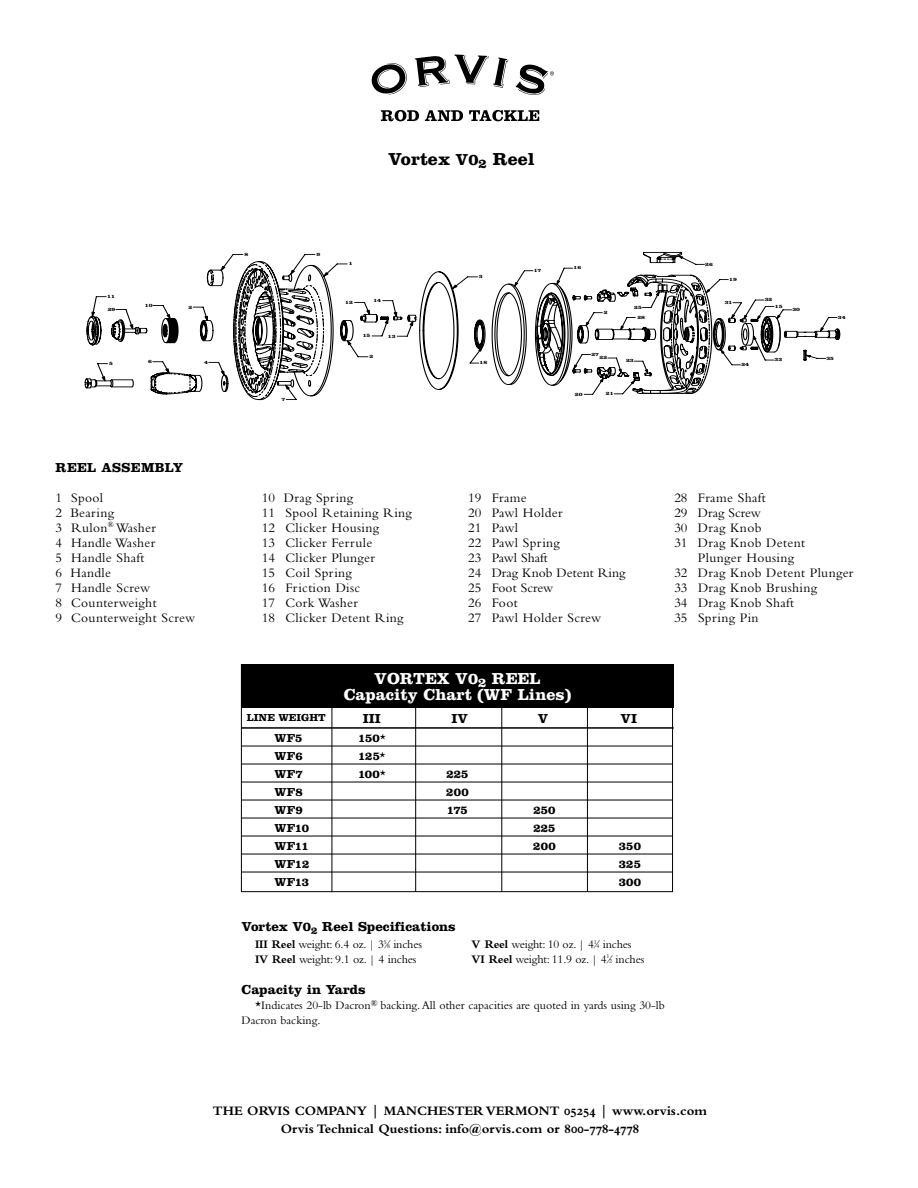
<style>
.page{position:relative;width:918px;height:1188px;background:#fff}
.page>*{position:absolute;margin:0;border:0;box-sizing:border-box;transform-origin:0 0}
.t1{font:700 18px "Clarendon";color:#000}
.t2{font:700 16.5px/16.5px "Clarendon";color:#fff}
.t3{font:13.5px/15px "Bembo";letter-spacing:.025em;color:#000}
.t4{font:13.5px/15px "Bembo";color:#000}
.t5{font:13.5px/18px "Bembo Bold Os F";color:#000;text-align:center}
.t6{font:700 13.5px "Clarendon";color:#000}
.t7{font:12px/14.4px "Bembo";color:#000}
.t8{font:700 12px "Clarendon";letter-spacing:.005em;color:#000}
.t9{font:700 10.5px "Clarendon";color:#000}
.t10{font:700 5.1px/10.1px "Clarendon";color:#000;scale:1.24 1}
.s1{font-size:16.5px}
.s2{font-family:"Bembo";font-weight:400}
.s3{font-weight:700}
.s4{font-size:6px}
</style>
<div class="page">
<svg style="left:516px;top:64px;width:38px;height:31px"></svg>
<svg style="left:415px;top:54px;width:93px;height:34px"></svg>
<svg style="left:372px;top:63px;width:35px;height:32px"></svg>
<svg style="left:381px;top:110px;width:38px;height:11px"></svg>
<svg style="left:425px;top:110px;width:38px;height:11px"></svg>
<svg style="left:469px;top:110px;width:70px;height:11px"></svg>
<svg style="left:92px;top:254px;width:746px;height:141px"></svg>
<svg style="left:820px;top:327px;width:4px;height:5px"></svg>
<svg style="left:805px;top:355px;width:6px;height:3px"></svg>
<svg style="left:776px;top:315px;width:5px;height:4px"></svg>
<svg style="left:366px;top:310px;width:4px;height:5px"></svg>
<svg style="left:347px;top:340px;width:5px;height:5px"></svg>
<svg style="left:101px;top:376px;width:5px;height:5px"></svg>
<svg style="left:151px;top:261px;width:183px;height:139px"></svg>
<svg style="left:129px;top:324px;width:4px;height:5px"></svg>
<svg style="left:91px;top:312px;width:4px;height:5px"></svg>
<svg style="left:380px;top:252px;width:381px;height:142px"></svg>
<hr style="left:332px;top:708px;width:1px;height:184px;background:#000">
<hr style="left:415px;top:706px;width:1px;height:186px;background:#000">
<hr style="left:501px;top:705px;width:1px;height:187px;background:#000">
<div style="left:241px;top:665px;width:433px;height:43px;background:#000"></div>
<hr style="left:587px;top:705px;width:1px;height:187px;background:#000">
<hr style="left:241px;top:727px;width:433px;height:2px;background:#000">
<hr style="left:242px;top:746px;width:431px;height:1px;background:#000">
<hr style="left:242px;top:764px;width:431px;height:1px;background:#000">
<hr style="left:242px;top:782px;width:431px;height:1px;background:#000">
<hr style="left:242px;top:800px;width:431px;height:1px;background:#000">
<hr style="left:242px;top:818px;width:431px;height:1px;background:#000">
<hr style="left:242px;top:836px;width:431px;height:1px;background:#000">
<hr style="left:242px;top:854px;width:431px;height:1px;background:#000">
<hr style="left:242px;top:872px;width:431px;height:1px;background:#000">
<div style="left:241px;top:664px;width:432px;height:228px;border:1px solid #000"></div>
<h1 class="t1" style="left:388px;top:148px;width:148px">Vortex <span class="s1">V0</span><sub>2</sub> Reel</h1>
<p class="t10" style="left:245px;top:249px;width:5px">8</p>
<p class="t10" style="left:317px;top:249px;width:5px">9</p>
<p class="t10" style="left:349px;top:259px;width:5px">1</p>
<p class="t10" style="left:534px;top:265px;width:8px">17</p>
<p class="t10" style="left:574px;top:263px;width:8px">16</p>
<p class="t10" style="left:705px;top:259px;width:8px">26</p>
<p class="t10" style="left:479px;top:272px;width:5px">3</p>
<p class="t10" style="left:729px;top:274px;width:8px">19</p>
<p class="t10" style="left:107px;top:291px;width:8px">11</p>
<p class="t10" style="left:108px;top:304px;width:8px">29</p>
<p class="t10" style="left:145px;top:300px;width:8px">10</p>
<p class="t10" style="left:189px;top:302px;width:5px">2</p>
<p class="t10" style="left:345px;top:297px;width:8px">12</p>
<p class="t10" style="left:373px;top:295px;width:8px">14</p>
<p class="t10" style="left:604px;top:307px;width:5px">2</p>
<p class="t10" style="left:637px;top:302px;width:8px;text-indent:-3px">25<br>28</p>
<p class="t10" style="left:725px;top:297px;width:8px">31</p>
<p class="t10" style="left:765px;top:294px;width:8px">32</p>
<p class="t10" style="left:775px;top:301px;width:8px">15</p>
<p class="t10" style="left:792px;top:304px;width:8px">30</p>
<p class="t10" style="left:838px;top:312px;width:8px">34</p>
<p class="t10" style="left:363px;top:331px;width:8px">15</p>
<p class="t10" style="left:388px;top:331px;width:8px">13</p>
<p class="t10" style="left:109px;top:358px;width:5px">5</p>
<p class="t10" style="left:148px;top:356px;width:5px">6</p>
<p class="t10" style="left:204px;top:357px;width:5px">4</p>
<p class="t10" style="left:370px;top:351px;width:5px">2</p>
<p class="t10" style="left:480px;top:358px;width:8px">18</p>
<p class="t10" style="left:591px;top:349px;width:8px">27</p>
<p class="t10" style="left:600px;top:352px;width:8px">22</p>
<p class="t10" style="left:626px;top:356px;width:8px">23</p>
<p class="t10" style="left:741px;top:359px;width:8px">24</p>
<p class="t10" style="left:775px;top:355px;width:8px">33</p>
<p class="t10" style="left:826px;top:353px;width:8px">35</p>
<p class="t10" style="left:575px;top:389px;width:8px">20</p>
<p class="t10" style="left:606px;top:388px;width:8px">21</p>
<p class="t10" style="left:282px;top:394px;width:5px">7</p>
<p class="t6" style="left:56px;top:459px;width:23px">Reel</p>
<p class="t6" style="left:101px;top:459px;width:23px">Assem</p>
<p class="t6" style="left:155px;top:459px;width:30px">bly</p>
<p class="t3" style="left:56px;top:490px;width:141px">1 Spool<br>2 Bearing<br>3 Rulon<sup>®</sup> Washer<br>4 Handle Washer<br>5 Handle Shaft<br>6 Handle<br>7 Handle Screw<br>8 Counterweight<br>9 Counterweight Screw</p>
<p class="t3" style="left:262px;top:490px;width:152px">10 Drag Spring<br>11 Spool Retaining Ring<br>12 Clicker Housing<br>13 Clicker Ferrule<br>14 Clicker Plunger<br>15 Coil Spring<br>16 Friction Disc<br>17 Cork Washer<br>18 Clicker Detent Ring</p>
<p class="t4" style="left:468px;top:490px;width:159px">19 Frame<br>20 Pawl Holder<br>21 Pawl<br>22 Pawl Spring<br>23 Pawl Shaft<br>24 Drag Knob Detent Ring<br>25 Foot Screw<br>26 Foot<br>27 Pawl Holder Screw</p>
<p class="t3" style="left:674px;top:490px;width:93px">28 Frame Shaft</p>
<p class="t4" style="left:674px;top:505px;width:88px">29 Drag Screw</p>
<p class="t3" style="left:674px;top:520px;width:89px">30 Drag Knob</p>
<p class="t3" style="left:674px;top:535px;width:132px">31 Drag Knob Detent</p>
<p class="t3" style="left:698px;top:550px;width:98px">Plunger Housing</p>
<p class="t3" style="left:674px;top:565px;width:181px">32 Drag Knob Detent Plunger</p>
<p class="t3" style="left:674px;top:580px;width:144px">33 Drag Knob Brushing</p>
<p class="t3" style="left:674px;top:595px;width:121px">34 Drag Knob Shaft</p>
<p class="t3" style="left:674px;top:610px;width:86px">35 Spring Pin</p>
<p class="t9" style="left:247px;top:711px;width:80px">LINE WEIGHT</p>
<p class="t2" style="left:374px;top:670px;width:27px">Vorte</p>
<p class="t2" style="left:344px;top:670px;width:229px;text-indent:93px">x V0<sub>2</sub> REEL<br>Capacity Chart (WF Lines)</p>
<p class="t6" style="left:363px;top:710px;width:19px">III</p>
<p class="t6" style="left:451px;top:710px;width:18px">IV</p>
<p class="t6" style="left:538px;top:710px;width:12px">V</p>
<p class="t6" style="left:621px;top:710px;width:18px">VI</p>
<p class="t8" style="left:274px;top:731px;width:30px">WF5</p>
<p class="t8" style="left:358px;top:731px;width:29px">150<span class="s2">*</span></p>
<p class="t8" style="left:274px;top:749px;width:30px">WF6</p>
<p class="t8" style="left:358px;top:749px;width:29px">125<span class="s2">*</span></p>
<p class="t8" style="left:274px;top:767px;width:30px">WF7</p>
<p class="t8" style="left:358px;top:767px;width:29px">100<span class="s2">*</span></p>
<p class="t8" style="left:446px;top:767px;width:24px">225</p>
<p class="t8" style="left:274px;top:785px;width:30px">WF8</p>
<p class="t8" style="left:446px;top:785px;width:24px">200</p>
<p class="t8" style="left:274px;top:803px;width:30px">WF9</p>
<p class="t8" style="left:447px;top:803px;width:22px">175</p>
<p class="t8" style="left:533px;top:803px;width:24px">250</p>
<p class="t8" style="left:274px;top:821px;width:36px">WF10</p>
<p class="t8" style="left:533px;top:821px;width:24px">225</p>
<p class="t8" style="left:274px;top:839px;width:36px">WF11</p>
<p class="t8" style="left:533px;top:839px;width:24px">200</p>
<p class="t8" style="left:619px;top:839px;width:24px">350</p>
<p class="t8" style="left:274px;top:857px;width:36px">WF12</p>
<p class="t8" style="left:619px;top:857px;width:24px">325</p>
<p class="t8" style="left:274px;top:875px;width:36px">WF13</p>
<p class="t8" style="left:619px;top:875px;width:24px">300</p>
<p class="t6" style="left:242px;top:919px;width:216px">Vortex V0<sub>2</sub> Reel Specifications</p>
<p class="t7" style="left:255px;top:937px;width:169px"><span class="s3">III Reel</span> weight: 6.4 oz. | 3<sup>5</sup>⁄<span class="s4">8</span> inches<br><span class="s3">IV Reel</span> weight: 9.1 oz. | 4 inches</p>
<p class="t7" style="left:472px;top:937px;width:174px"><span class="s3">V Reel</span> weight: 10 oz. | 4<sup>1</sup>⁄<span class="s4">4</span> inches<br><span class="s3">VI Reel</span> weight: 11.9 oz. | 4<sup>1</sup>⁄<span class="s4">2</span> inches</p>
<p class="t6" style="left:242px;top:982px;width:126px">Capacity in Yards</p>
<p class="t7" style="left:242px;top:998px;width:425px;line-height:15px;text-indent:13px">*Indicates 20-lb Dacron<sup>®</sup> backing.All other capacities are quoted in yards using 30-lb<br>Dacron backing.</p>
<p class="t5" style="left:213px;top:1102px;width:496px">THE ORVIS COMPANY | MANCHESTER VERMONT 05254 | www.orvis.com<br>Orvis Technical Questions: info@orvis.com or 800-778-4778</p>
</div>
